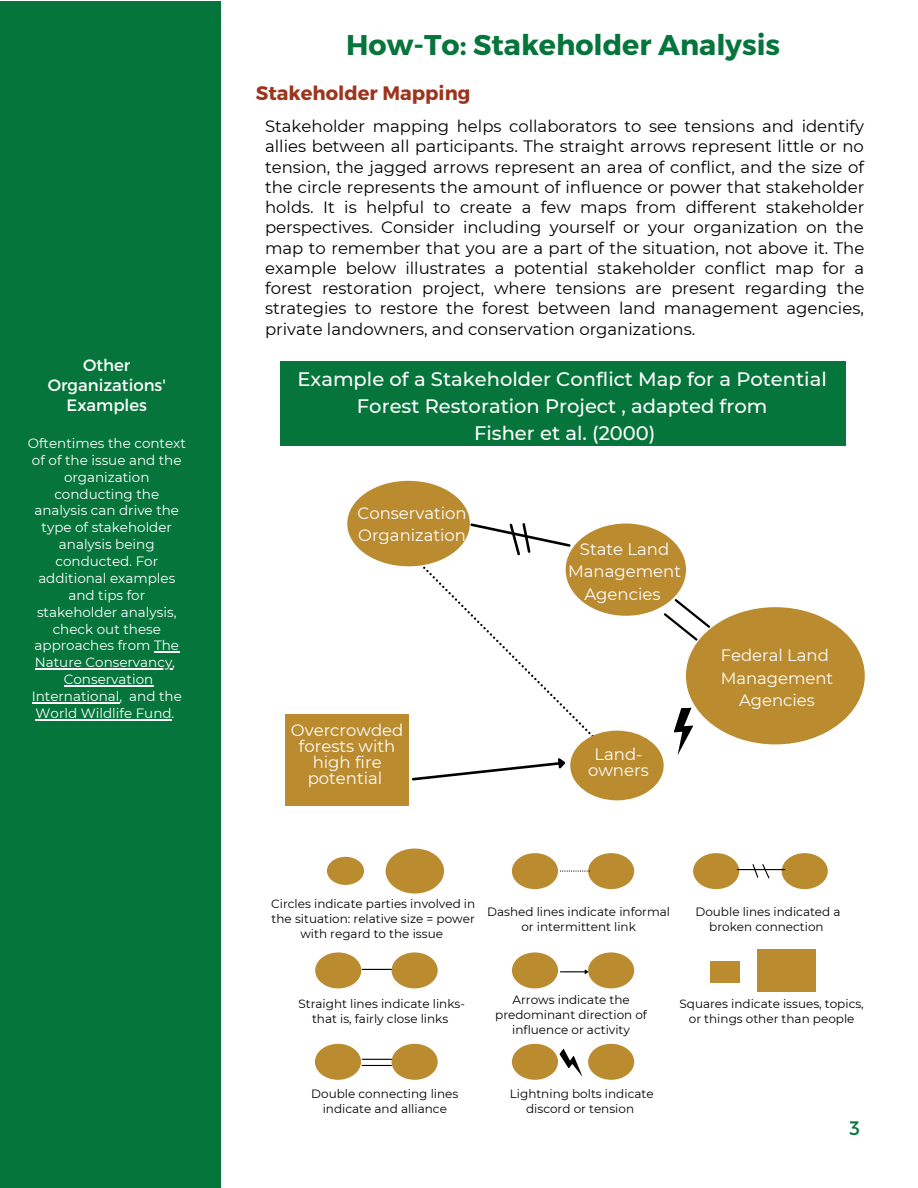
<style>
.page{position:relative;width:918px;height:1188px;background:#fff}
.page>*{position:absolute;margin:0;border:0;box-sizing:border-box;transform-origin:0 0}
.t1{font:700 28.5px "Montserrat";color:#05753b}
.t2{font:500 19.5px/27px "Montserrat";color:#fff;text-align:center}
.t3{font:700 19.5px "Montserrat";color:#9b351e}
.t4{font:19.5px "Montserrat";color:#05753b}
.t5{font:16.5px/20.2px "Montserrat";color:#000;text-align:justify}
.t6{font:16.5px/15.8px "Montserrat";color:#fff;text-align:center}
.t7{font:13.5px/16.8px "Montserrat";color:#fff;text-align:center}
.t8{font:12px/15px "Montserrat";color:#000;text-align:center}
</style>
<div class="page">
<div style="left:0;top:1px;width:220px;height:1187px;background:#05753b"></div>
<div style="left:280px;top:361px;width:566px;height:84px;background:#05753b"></div>
<div style="left:347px;top:481px;width:123px;height:85px;background:#ba8b2f;border-radius:50%"></div>
<div style="left:566px;top:524px;width:120px;height:92px;background:#ba8b2f;border-radius:50%"></div>
<svg style="left:469px;top:521px;width:103px;height:36px"></svg>
<svg style="left:423px;top:566px;width:178px;height:178px"></svg>
<div style="left:686px;top:607px;width:179px;height:137px;background:#ba8b2f;border-radius:50%"></div>
<div style="left:570px;top:731px;width:94px;height:69px;background:#ba8b2f;border-radius:50%"></div>
<div style="left:286px;top:714px;width:123px;height:91px;background:#ba8b2f"></div>
<svg style="left:411px;top:758px;width:154px;height:23px"></svg>
<div style="left:327px;top:857px;width:37px;height:28px;background:#ba8b2f;border-radius:50%"></div>
<div style="left:386px;top:849px;width:58px;height:45px;background:#ba8b2f;border-radius:50%"></div>
<div style="left:315px;top:952px;width:46px;height:36px;background:#ba8b2f;border-radius:50%"></div>
<div style="left:392px;top:952px;width:46px;height:36px;background:#ba8b2f;border-radius:50%"></div>
<div style="left:315px;top:1044px;width:46px;height:36px;background:#ba8b2f;border-radius:50%"></div>
<div style="left:392px;top:1044px;width:46px;height:36px;background:#ba8b2f;border-radius:50%"></div>
<div style="left:512px;top:853px;width:46px;height:36px;background:#ba8b2f;border-radius:50%"></div>
<div style="left:588px;top:853px;width:46px;height:36px;background:#ba8b2f;border-radius:50%"></div>
<div style="left:512px;top:952px;width:46px;height:36px;background:#ba8b2f;border-radius:50%"></div>
<div style="left:588px;top:952px;width:46px;height:36px;background:#ba8b2f;border-radius:50%"></div>
<div style="left:512px;top:1044px;width:46px;height:36px;background:#ba8b2f;border-radius:50%"></div>
<div style="left:588px;top:1044px;width:46px;height:36px;background:#ba8b2f;border-radius:50%"></div>
<div style="left:693px;top:853px;width:46px;height:36px;background:#ba8b2f;border-radius:50%"></div>
<div style="left:782px;top:853px;width:46px;height:36px;background:#ba8b2f;border-radius:50%"></div>
<div style="left:758px;top:949px;width:58px;height:42px;background:#ba8b2f"></div>
<div style="left:710px;top:961px;width:30px;height:22px;background:#ba8b2f"></div>
<svg style="left:556px;top:1048px;width:34px;height:29px"></svg>
<svg style="left:154px;top:652px;width:25px;height:1px"></svg>
<hr style="left:35px;top:668px;width:137px;height:2px;background:#fff">
<hr style="left:64px;top:685px;width:89px;height:1px;background:#fff">
<hr style="left:32px;top:702px;width:87px;height:1px;background:#fff">
<hr style="left:36px;top:719px;width:136px;height:1px;background:#fff">
<hr style="left:737px;top:869px;width:48px;height:1px;background:#000">
<svg style="left:752px;top:864px;width:18px;height:15px"></svg>
<svg style="left:560px;top:969px;width:29px;height:6px"></svg>
<svg style="left:560px;top:871px;width:30px;height:1px"></svg>
<svg style="left:362px;top:969px;width:29px;height:1px"></svg>
<hr style="left:362px;top:1059px;width:30px;height:1px;background:#000">
<svg style="left:362px;top:1065px;width:29px;height:1px"></svg>
<svg style="left:674px;top:707px;width:22px;height:48px"></svg>
<svg style="left:662px;top:597px;width:50px;height:46px"></svg>
<p class="t6" style="left:48px;top:354px;width:120px;line-height:20.2px">Other<br>Organizations'<br>Examples</p>
<p class="t7" style="left:28px;top:435px;width:160px">Oftentimes the context of of the issue and the organization conducting the analysis can drive the type of stakeholder analysis being conducted. For additional examples and tips for stakeholder analysis, check out these approaches from The<br>Nature Conservancy,<br>Conservation<br>International, and the<br>World Wildlife Fund.</p>
<p class="t1" style="left:346px;top:26px;width:435px">How-To: Stakeholder Analysis</p>
<p class="t3" style="left:256px;top:80px;width:216px">Stakeholder Mapping</p>
<p class="t5" style="left:265px;top:116px;width:601px">Stakeholder mapping helps collaborators to see tensions and identify allies between all participants. The straight arrows represent little or no tension, the jagged arrows represent an area of conflict, and the size of the circle represents the amount of influence or power that stakeholder holds. It is helpful to create a few maps from different stakeholder perspectives. Consider including yourself or your organization on the map to remember that you are a part of the situation, not above it. The example below illustrates a potential stakeholder conflict map for a forest restoration project, where tensions are present regarding the strategies to restore the forest between land management agencies, private landowners, and conservation organizations.</p>
<p class="t2" style="left:298px;top:366px;width:531px">Example of a Stakeholder Conflict Map for a Potential<br>Forest Restoration Project , adapted from</p>
<p class="t2" style="left:474px;top:420px;width:183px">Fisher et al. (2000)</p>
<p class="t6" style="left:357px;top:505px;width:111px">Conservation</p>
<p class="t6" style="left:358px;top:527px;width:109px">Organization</p>
<p class="t6" style="left:291px;top:723px;width:114px">Overcrowded forests with high fire potential</p>
<p class="t6" style="left:568px;top:538px;width:114px;line-height:22.5px">State Land<br>Management<br>Agencies</p>
<p class="t6" style="left:594px;top:747px;width:50px">Land-</p>
<p class="t6" style="left:588px;top:762px;width:62px">owners</p>
<p class="t6" style="left:721px;top:648px;width:109px">Federal Land</p>
<p class="t6" style="left:721px;top:670px;width:114px">Management</p>
<p class="t6" style="left:739px;top:693px;width:77px">Agencies</p>
<p class="t8" style="left:271px;top:896px;width:206px">Circles indicate parties involved in the situation: relative size = power with regard to the issue</p>
<p class="t8" style="left:487px;top:904px;width:184px">Dashed lines indicate informal or intermittent link</p>
<p class="t8" style="left:695px;top:904px;width:147px">Double lines indicated a broken connection</p>
<p class="t8" style="left:298px;top:997px;width:168px">Straight lines indicate links&shy;that is, fairly close links</p>
<p class="t8" style="left:495px;top:992px;width:153px">Arrows indicate the predominant direction of influence or activity</p>
<p class="t8" style="left:680px;top:997px;width:186px">Squares indicate issues, topics, or things other than people</p>
<p class="t8" style="left:311px;top:1086px;width:149px">Double connecting lines indicate and alliance</p>
<p class="t8" style="left:510px;top:1086px;width:145px">Lightning bolts indicate discord or tension</p>
<p class="t4" style="left:849px;top:1115px;width:12px">3</p>
</div>
